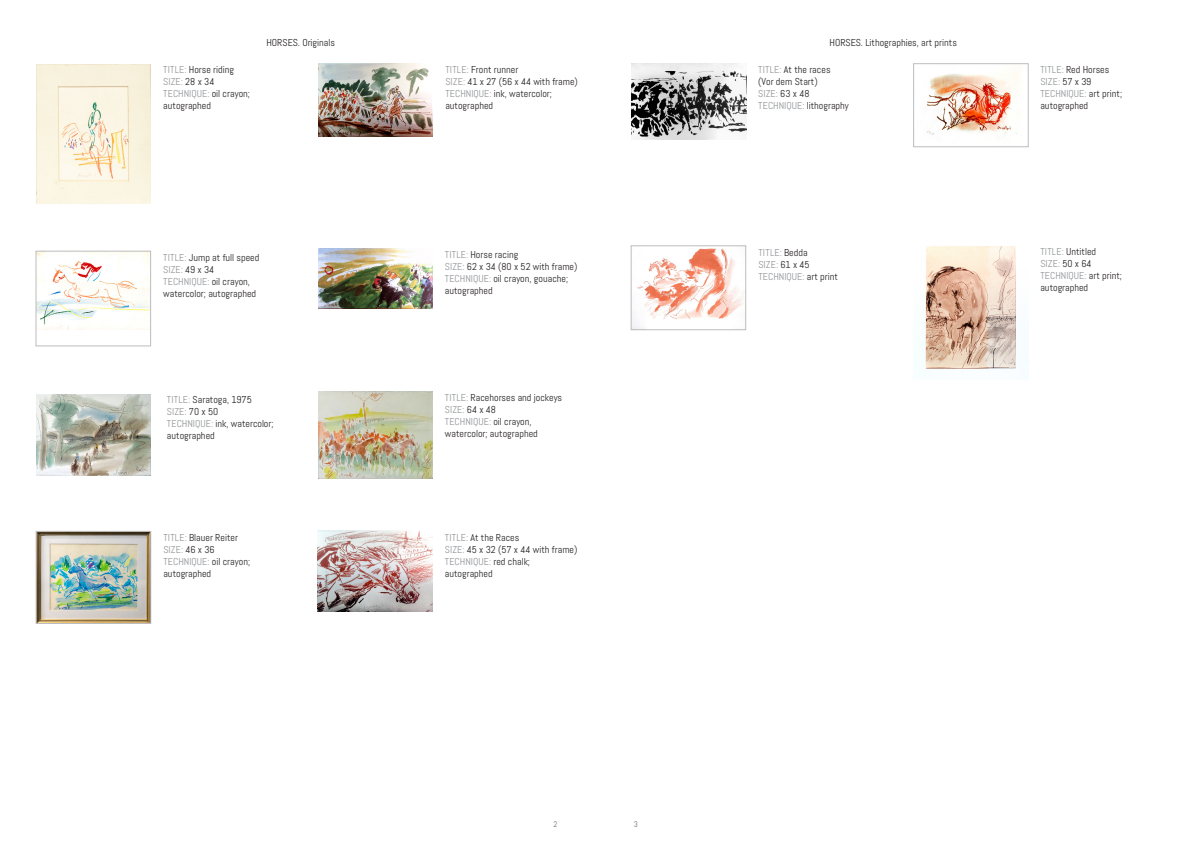
<style>
.page{position:relative;width:1191px;height:842px;background:#fff}
.page>*{position:absolute;margin:0;border:0;box-sizing:border-box;transform-origin:0 0}
.t1{font:10px/12px "Abel Pro";color:#231f20}
.t2{font:10px "Abel";letter-spacing:.01em;color:#939598}
.t3{font:8px "Abel Pro";color:#6c6d70}
.s1{font-family:"Abel";color:#939598}
.s2{font-family:"Abel Pro";color:#231f20}
</style>
<div class="page">
<img style="left:36px;top:65px;width:115px;height:138px">
<img style="left:36px;top:394px;width:115px;height:82px">
<img style="left:318px;top:531px;width:114px;height:80px">
<img style="left:631px;top:63px;width:115px;height:77px">
<img style="left:318px;top:63px;width:115px;height:73px">
<img style="left:318px;top:392px;width:115px;height:87px">
<img style="left:919px;top:246px;width:97px;height:123px">
<img style="left:38px;top:253px;width:111px;height:76px">
<div style="left:36px;top:251px;width:115px;height:95px;border:1px solid #bcbdc0"></div>
<img style="left:633px;top:248px;width:111px;height:80px">
<div style="left:631px;top:246px;width:115px;height:84px;border:1px solid #bcbdc0"></div>
<img style="left:38px;top:533px;width:111px;height:89px">
<div style="left:36px;top:531px;width:115px;height:93px;border:1px solid #bcbdc0"></div>
<img style="left:318px;top:249px;width:115px;height:59px">
<img style="left:926px;top:70px;width:93px;height:67px">
<div style="left:913px;top:64px;width:115px;height:83px;border:1px solid #bcbdc0"></div>
<p class="t1" style="left:163px;top:63px;width:72px"><span class="s1">TITLE:</span> Horse riding</p>
<p class="t2" style="left:163px;top:75px;width:53px">SIZE: <span class="s2">28 x 34</span></p>
<p class="t1" style="left:163px;top:87px;width:88px"><span class="s1">TECHNIQUE:</span> oil crayon; autographed</p>
<p class="t1" style="left:266px;top:37px;width:70px">HORSES. Originals</p>
<p class="t1" style="left:829px;top:37px;width:129px">HORSES. Lithographies, art prints</p>
<p class="t1" style="left:445px;top:63px;width:75px"><span class="s1">TITLE:</span> Front runner</p>
<p class="t1" style="left:445px;top:75px;width:134px"><span class="s1">SIZE:</span> 41 x 27 (56 x 44 with frame)</p>
<p class="t1" style="left:445px;top:87px;width:108px"><span class="s1">TECHNIQUE:</span> ink, watercolor; autographed</p>
<p class="t1" style="left:758px;top:63px;width:74px"><span class="s1">TITLE:</span> At the races (Vor dem Start)</p>
<p class="t2" style="left:758px;top:87px;width:53px">SIZE: <span class="s2">63 x 48</span></p>
<p class="t1" style="left:758px;top:99px;width:92px"><span class="s1">TECHNIQUE:</span> lithography</p>
<p class="t1" style="left:163px;top:251px;width:98px"><span class="s1">TITLE:</span> Jump at full speed</p>
<p class="t2" style="left:163px;top:263px;width:53px">SIZE: <span class="s2">49 x 34</span></p>
<p class="t1" style="left:163px;top:275px;width:94px"><span class="s1">TECHNIQUE:</span> oil crayon, watercolor; autographed</p>
<p class="t1" style="left:445px;top:249px;width:75px"><span class="s1">TITLE:</span> Horse racing</p>
<p class="t1" style="left:445px;top:261px;width:134px"><span class="s1">SIZE:</span> 62 x 34 (80 x 52 with frame)</p>
<p class="t1" style="left:445px;top:273px;width:125px"><span class="s1">TECHNIQUE:</span> oil crayon, gouache; autographed</p>
<p class="t2" style="left:758px;top:246px;width:51px">TITLE: <span class="s2">Bedda</span></p>
<p class="t2" style="left:758px;top:258px;width:53px">SIZE: <span class="s2">61 x 45</span></p>
<p class="t2" style="left:758px;top:270px;width:81px">TECHNIQUE: <span class="s2">art print</span></p>
<p class="t1" style="left:167px;top:394px;width:86px"><span class="s1">TITLE:</span> Saratoga, 1975</p>
<p class="t2" style="left:167px;top:405px;width:53px">SIZE: <span class="s2">70 x 50</span></p>
<p class="t1" style="left:167px;top:418px;width:108px"><span class="s1">TECHNIQUE:</span> ink, watercolor; autographed</p>
<p class="t1" style="left:163px;top:532px;width:76px"><span class="s1">TITLE:</span> Blauer Reiter</p>
<p class="t2" style="left:163px;top:543px;width:53px">SIZE: <span class="s2">46 x 36</span></p>
<p class="t2" style="left:163px;top:555px;width:88px">TECHNIQUE: <span class="s2">oil crayon;</span></p>
<p class="t1" style="left:163px;top:568px;width:49px">autographed</p>
<p class="t1" style="left:445px;top:392px;width:119px"><span class="s1">TITLE:</span> Racehorses and jockeys</p>
<p class="t2" style="left:445px;top:404px;width:53px">SIZE: <span class="s2">64 x 48</span></p>
<p class="t1" style="left:445px;top:416px;width:94px"><span class="s1">TECHNIQUE:</span> oil crayon, watercolor; autographed</p>
<p class="t1" style="left:445px;top:531px;width:76px"><span class="s1">TITLE:</span> At the Races</p>
<p class="t1" style="left:445px;top:543px;width:134px"><span class="s1">SIZE:</span> 45 x 32 (57 x 44 with frame)</p>
<p class="t1" style="left:445px;top:555px;width:87px"><span class="s1">TECHNIQUE:</span> red chalk; autographed</p>
<p class="t1" style="left:1040px;top:63px;width:71px"><span class="s1">TITLE:</span> Red Horses</p>
<p class="t2" style="left:1040px;top:75px;width:53px">SIZE: <span class="s2">57 x 39</span></p>
<p class="t1" style="left:1040px;top:87px;width:83px"><span class="s1">TECHNIQUE:</span> art print; autographed</p>
<p class="t1" style="left:1040px;top:246px;width:57px"><span class="s1">TITLE:</span> Untitled</p>
<p class="t2" style="left:1040px;top:258px;width:53px">SIZE: <span class="s2">50 x 64</span></p>
<p class="t1" style="left:1040px;top:270px;width:83px"><span class="s1">TECHNIQUE:</span> art print; autographed</p>
<p class="t3" style="left:553px;top:819px;width:5px">2</p>
<p class="t3" style="left:634px;top:819px;width:6px">3</p>
</div>
